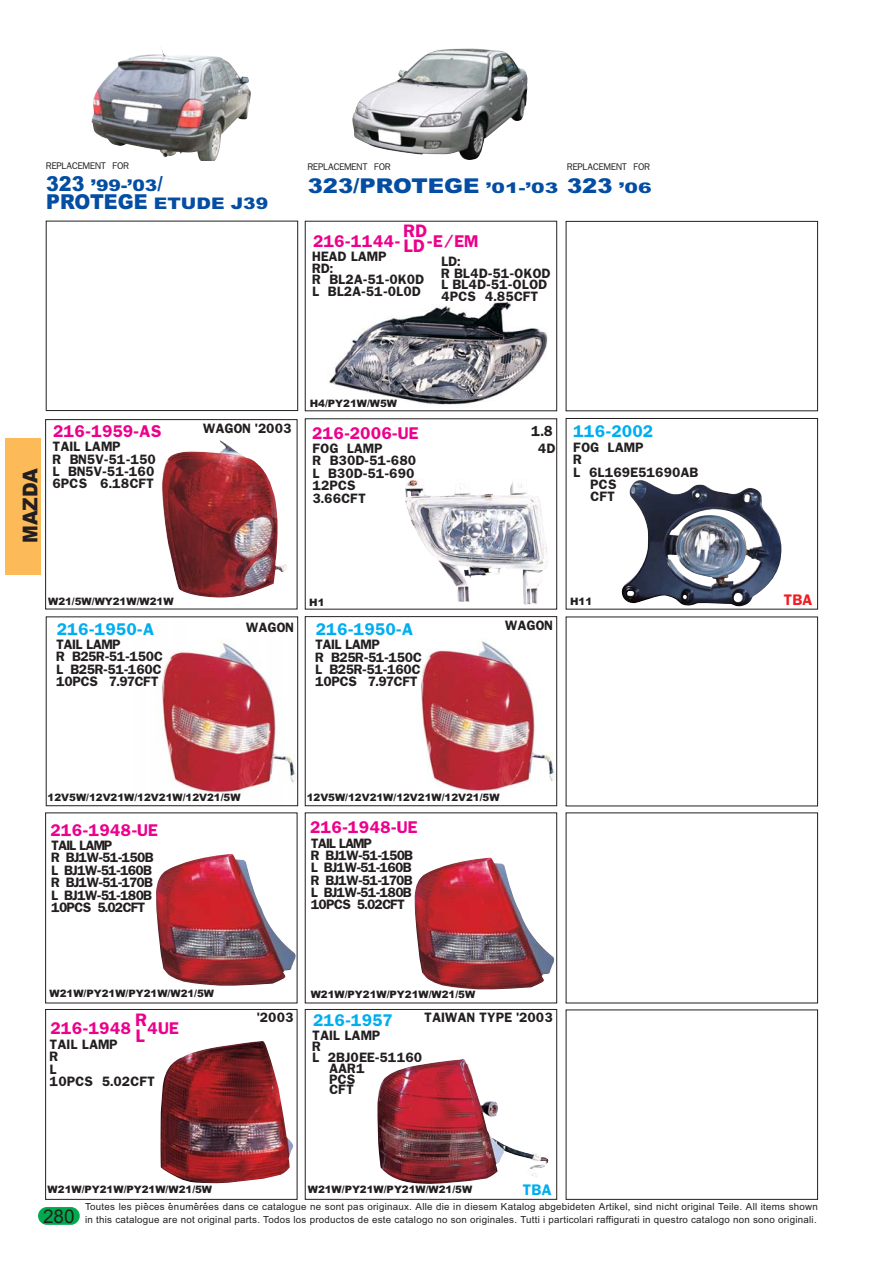
<style>
.page{position:relative;width:893px;height:1263px;background:#fff}
.page>*{position:absolute;margin:0;border:0;box-sizing:border-box;transform-origin:0 0}
.t1{font:900 20.4px "Arial";color:#034da2;scale:1.11 1}
.t2{font:900 20.4px "Arial";color:#231f20;scale:.92 1}
.t3{font:18.9px "Arial";color:#231f20}
.t4{font:900 16.05px/18.3px "Arial";color:#034da2;scale:1.17 1}
.t5{font:15.45px/15.5px "Franklin Demi";color:#ec008c}
.t6{font:14.55px "Franklin Demi";color:#ec008c}
.t7{font:14.55px "Franklin Demi";color:#00aeef}
.t8{font:13.2px "Franklin Demi";color:#00aeef}
.t9{font:13.2px "Franklin Demi";color:#ed1e25}
.t10{font:12.6px "Franklin Demi";color:#231f20}
.t11{font:11.7px/12.5px "Franklin Demi";color:#231f20}
.t12{font:11.7px/12.5px "Franklin Demi";letter-spacing:-.07em;color:#231f20}
.t13{font:11.7px/12.5px "Franklin Demi";letter-spacing:-.035em;color:#231f20}
.t14{font:900 10.2px "Arial";color:#231f20}
.t15{font:9.75px/13.2px "Arial";letter-spacing:.025em;color:#231f20}
.t16{font:8.25px "Franklin";color:#231f20}
.s1{font-size:20.55px}
.s2{font-size:14.55px}
</style>
<div class="page">
<img style="left:162px;top:643px;width:133px;height:150px">
<div style="left:46px;top:617px;width:252px;height:189px;border:1px solid #231f20"></div>
<div style="left:46px;top:221px;width:252px;height:190px;border:1px solid #231f20"></div>
<img style="left:91px;top:49px;width:160px;height:112px">
<img style="left:160px;top:1041px;width:134px;height:142px">
<div style="left:45px;top:1009px;width:252px;height:191px;border:1px solid #231f20"></div>
<img style="left:377px;top:1059px;width:171px;height:125px">
<div style="left:305px;top:1009px;width:252px;height:191px;border:1px solid #231f20"></div>
<img style="left:405px;top:478px;width:142px;height:127px">
<div style="left:305px;top:418px;width:252px;height:192px;border:1px solid #231f20"></div>
<img style="left:329px;top:300px;width:219px;height:105px">
<div style="left:305px;top:221px;width:252px;height:190px;border:1px solid #231f20"></div>
<img style="left:415px;top:858px;width:139px;height:131px">
<div style="left:305px;top:813px;width:252px;height:190px;border:1px solid #231f20"></div>
<img style="left:352px;top:48px;width:176px;height:112px">
<img style="left:421px;top:641px;width:134px;height:150px">
<div style="left:305px;top:616px;width:252px;height:190px;border:1px solid #231f20"></div>
<img style="left:156px;top:854px;width:139px;height:132px">
<img style="left:162px;top:440px;width:125px;height:158px">
<div style="left:45px;top:419px;width:252px;height:190px;border:1px solid #231f20"></div>
<svg style="left:565px;top:221px;width:253px;height:979px"></svg>
<img style="left:621px;top:479px;width:161px;height:129px">
<div style="left:566px;top:418px;width:252px;height:192px;border:1px solid #231f20"></div>
<div style="left:38px;top:1207px;width:42px;height:18px;background:#00ab4e;border-radius:9px"></div>
<div style="left:5px;top:438px;width:36px;height:137px;background:#fdba58"></div>
<p class="t16" style="left:46px;top:162px;width:84px">REPLACEMENT FOR</p>
<h3 class="t4" style="left:46px;top:176px;width:191px"><span class="s1">323</span> ’99-’03<span class="s1">/<br>PROTEGE</span> ETUDE J39</h3>
<p class="t16" style="left:308px;top:163px;width:84px">REPLACEMENT FOR</p>
<p class="t16" style="left:567px;top:163px;width:84px">REPLACEMENT FOR</p>
<h1 class="t1" style="left:308px;top:174px;width:311px">323/PROTEGE <span class="s2">’01-’03</span> 323 <span class="s2">’06</span></h1>
<h3 class="t5" style="left:403px;top:225px;width:25px">RD<br>LD</h3>
<p class="t6" style="left:313px;top:235px;width:89px">216-1144-</p>
<p class="t6" style="left:427px;top:235px;width:53px">-E/EM</p>
<p class="t11" style="left:312px;top:252px;width:113px;line-height:11.7px">HEAD LAMP<br>RD:<br>R BL2A-51-0K0D<br>L BL2A-51-0L0D</p>
<p class="t11" style="left:441px;top:257px;width:111px;line-height:11.7px">LD:<br>R BL4D-51-OKOD<br>L BL4D-51-OLOD<br>4PCS 4.85CFT</p>
<h1 class="t2" style="left:19px;top:543px;width:82px;rotate:-90deg">MAZDA</h1>
<p class="t6" style="left:53px;top:425px;width:110px">216-1959-AS</p>
<p class="t11" style="left:53px;top:442px;width:105px">TAIL LAMP<br>R BN5V-51-150<br>L BN5V-51-160<br>6PCS 6.18CFT</p>
<p class="t14" style="left:48px;top:595px;width:127px">W21/5W/WY21W/W21W</p>
<p class="t7" style="left:57px;top:623px;width:99px">216-1950-A</p>
<p class="t13" style="left:56px;top:639px;width:108px">TAIL LAMP<br>R B25R-51-150C<br>L B25R-51-160C<br>10PCS 7.97CFT</p>
<p class="t11" style="left:203px;top:424px;width:90px">WAGON '2003</p>
<p class="t14" style="left:310px;top:398px;width:89px">H4/PY21W/W5W</p>
<p class="t6" style="left:312px;top:427px;width:108px">216-2006-UE</p>
<p class="t11" style="left:312px;top:444px;width:105px">FOG LAMP<br>R B30D-51-680<br>L B30D-51-690<br>12PCS<br>3.66CFT</p>
<p class="t11" style="left:246px;top:622px;width:49px">WAGON</p>
<p class="t14" style="left:309px;top:596px;width:17px">H1</p>
<p class="t7" style="left:316px;top:623px;width:99px">216-1950-A</p>
<p class="t13" style="left:315px;top:640px;width:108px">TAIL LAMP<br>R B25R-51-150C<br>L B25R-51-160C<br>10PCS 7.97CFT</p>
<p class="t10" style="left:531px;top:425px;width:23px">1.8</p>
<p class="t11" style="left:538px;top:443px;width:19px">4D</p>
<p class="t7" style="left:573px;top:426px;width:82px">116-2002</p>
<p class="t11" style="left:573px;top:442px;width:72px">FOG LAMP</p>
<p class="t11" style="left:573px;top:455px;width:10px">R</p>
<p class="t11" style="left:573px;top:467px;width:127px">L 6L169E51690AB</p>
<p class="t11" style="left:590px;top:480px;width:28px">PCS</p>
<p class="t11" style="left:590px;top:492px;width:26px">CFT</p>
<p class="t11" style="left:505px;top:621px;width:49px">WAGON</p>
<p class="t14" style="left:570px;top:595px;width:24px">H11</p>
<p class="t9" style="left:783px;top:595px;width:31px">TBA</p>
<p class="t14" style="left:48px;top:791px;width:194px">12V5W/12V21W/12V21W/12V21/5W</p>
<p class="t14" style="left:307px;top:791px;width:194px">12V5W/12V21W/12V21W/12V21/5W</p>
<p class="t6" style="left:51px;top:824px;width:109px">216-1948-UE</p>
<p class="t12" style="left:51px;top:841px;width:104px">TAIL LAMP<br>R BJ1W-51-150B<br>L BJ1W-51-160B<br>R BJ1W-51-170B<br>L BJ1W-51-180B<br>10PCS 5.02CFT</p>
<p class="t6" style="left:310px;top:822px;width:109px">216-1948-UE</p>
<p class="t12" style="left:311px;top:838px;width:104px">TAIL LAMP<br>R BJ1W-51-150B<br>L BJ1W-51-160B<br>R BJ1W-51-170B<br>L BJ1W-51-180B<br>10PCS 5.02CFT</p>
<p class="t14" style="left:50px;top:987px;width:166px">W21W/PY21W/PY21W/W21/5W</p>
<h3 class="t5" style="left:136px;top:1014px;width:13px">R</h3>
<p class="t11" style="left:257px;top:1013px;width:38px">'2003</p>
<h3 class="t5" style="left:136px;top:1030px;width:11px">L</h3>
<p class="t6" style="left:51px;top:1022px;width:130px">216-1948 4UE</p>
<p class="t11" style="left:50px;top:1039px;width:107px">TAIL LAMP<br>R<br>L<br>10PCS 5.02CFT</p>
<p class="t14" style="left:311px;top:988px;width:166px">W21W/PY21W/PY21W/W21/5W</p>
<p class="t11" style="left:424px;top:1013px;width:130px">TAIWAN TYPE '2003</p>
<p class="t7" style="left:313px;top:1015px;width:81px">216-1957</p>
<p class="t11" style="left:312px;top:1030px;width:69px">TAIL LAMP</p>
<p class="t11" style="left:312px;top:1041px;width:10px">R</p>
<p class="t11" style="left:312px;top:1052px;width:112px">L 2BJ0EE-51160</p>
<p class="t11" style="left:329px;top:1063px;width:37px">AAR1</p>
<p class="t11" style="left:329px;top:1074px;width:28px">PCS</p>
<p class="t11" style="left:329px;top:1085px;width:26px">CFT</p>
<p class="t14" style="left:48px;top:1184px;width:166px">W21W/PY21W/PY21W/W21/5W</p>
<p class="t14" style="left:308px;top:1184px;width:166px">W21W/PY21W/PY21W/W21/5W</p>
<p class="t8" style="left:522px;top:1185px;width:31px">TBA</p>
<h2 class="t3" style="left:43px;top:1209px;width:33px">280</h2>
<p class="t15" style="left:85px;top:1201px;width:734px">Toutes les pieces enumerees dans ce catalogue ne sont pas originaux. Alle die in diesem Katalog abgebideten Artikel, sind nicht original Teile. All items shown in this catalogue are not original parts. Todos los productos de este catalogo no son originales. Tutti i particolari raffigurati in questro catalogo non sono originali.</p>
</div>
